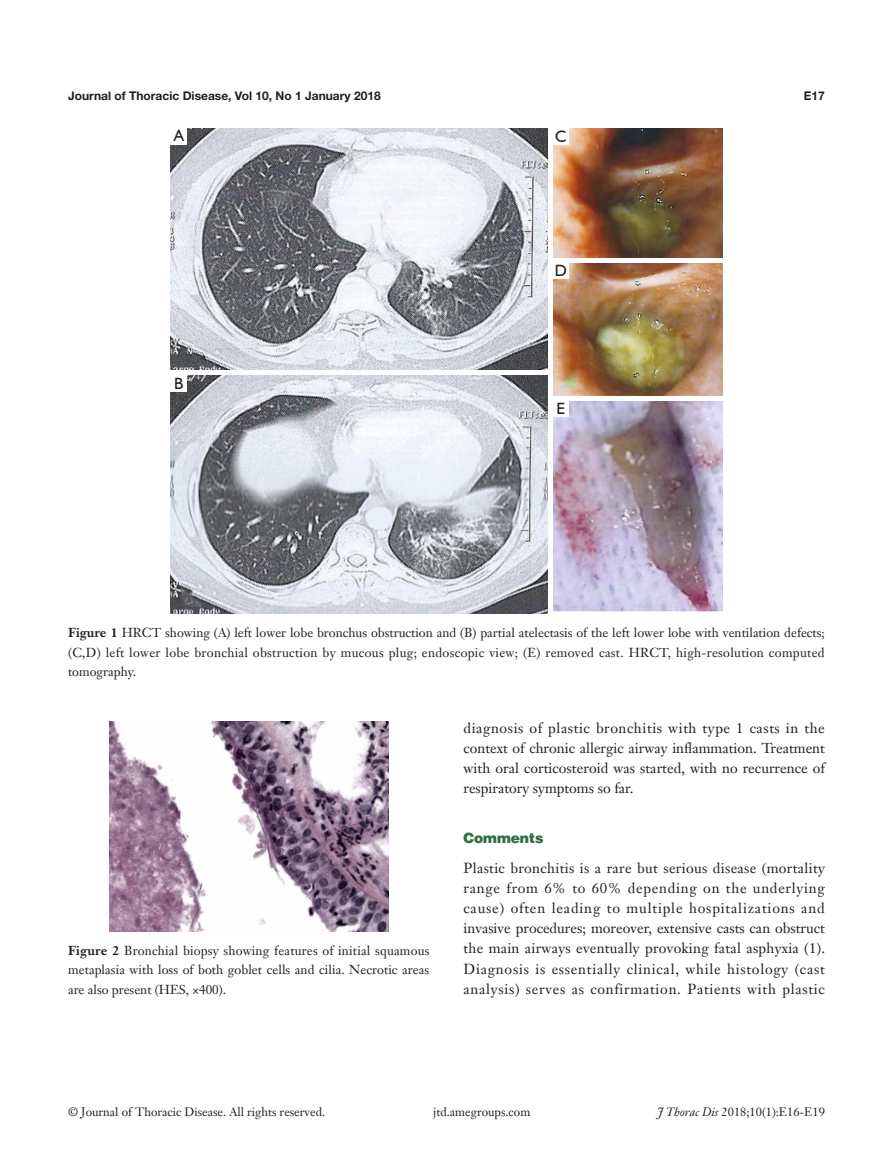
<style>
.page{position:relative;width:893px;height:1170px;background:#fff}
.page>*{position:absolute;margin:0;border:0;box-sizing:border-box;transform-origin:0 0}
.t1{font:16.35px "Humanist 521 BT";color:#231f20}
.t2{font:14.25px/20.1px "Janson Text LT";letter-spacing:.025em;color:#231f20;text-align:justify}
.t3{font:900 14.25px "Helvetica";color:#30703e}
.t4{font:12.75px/19.5px "Janson Text LT";letter-spacing:.005em;color:#231f20;text-align:justify}
.t5{font:12px "Janson Text LT";color:#231f20}
.t6{font:700 12px "Helvetica Neue LT Pro";color:#231f20}
.s1{font-weight:700}
.s2{font-style:italic}
</style>
<div class="page">
<img style="left:170px;top:128px;width:553px;height:485px">
<div style="left:170px;top:370px;width:382px;height:5px;background:#fff"></div>
<hr style="left:552px;top:258px;width:171px;height:4px;background:#fff">
<hr style="left:552px;top:396px;width:171px;height:4px;background:#fff">
<hr style="left:548px;top:128px;width:4px;height:485px;background:#fff">
<div style="left:170px;top:128px;width:17px;height:16px;background:#fff"></div>
<div style="left:170px;top:375px;width:17px;height:16px;background:#fff"></div>
<div style="left:552px;top:128px;width:17px;height:17px;background:#fff"></div>
<div style="left:552px;top:262px;width:17px;height:17px;background:#fff"></div>
<div style="left:552px;top:400px;width:17px;height:17px;background:#fff"></div>
<img style="left:109px;top:721px;width:279px;height:210px">
<p class="t6" style="left:68px;top:88px;width:314px">Journal of Thoracic Disease, Vol 10, No 1 January 2018</p>
<p class="t6" style="left:804px;top:88px;width:23px">E17</p>
<p class="t1" style="left:174px;top:126px;width:12px">A</p>
<p class="t1" style="left:174px;top:373px;width:11px">B</p>
<p class="t1" style="left:555px;top:126px;width:13px">C</p>
<p class="t1" style="left:555px;top:260px;width:14px">D</p>
<p class="t1" style="left:556px;top:398px;width:10px">E</p>
<p class="t4" style="left:68px;top:623px;width:758px"><span class="s1">Figure 1</span> HRCT showing (A) left lower lobe bronchus obstruction and (B) partial atelectasis of the left lower lobe with ventilation defects; (C,D) left lower lobe bronchial obstruction by mucous plug; endoscopic view; (E) removed cast. HRCT, high-resolution computed tomography.</p>
<p class="t4" style="left:68px;top:940px;width:363px"><span class="s1">Figure 2</span> Bronchial biopsy showing features of initial squamous metaplasia with loss of both goblet cells and cilia. Necrotic areas are also present (HES, ×400).</p>
<p class="t2" style="left:463px;top:717px;width:363px">diagnosis of plastic bronchitis with type 1 casts in the context of chronic allergic airway inflammation. Treatment with oral corticosteroid was started, with no recurrence of respiratory symptoms so far.</p>
<p class="t3" style="left:463px;top:828px;width:81px">Comments</p>
<p class="t2" style="left:463px;top:858px;width:363px">Plastic bronchitis is a rare but serious disease (mortality range from 6% to 60% depending on the underlying cause) often leading to multiple hospitalizations and invasive procedures; moreover, extensive casts can obstruct the main airways eventually provoking fatal asphyxia (1).<br>Diagnosis is essentially clinical, while histology (cast analysis) serves as confirmation. Patients with plastic</p>
<p class="t5" style="left:68px;top:1104px;width:259px">© Journal of Thoracic Disease. All rights reserved.</p>
<p class="t5" style="left:433px;top:1104px;width:99px">jtd.amegroups.com</p>
<p class="t5" style="left:657px;top:1104px;width:169px"><span class="s2">J Thorac Dis</span> 2018;10(1):E16-E19</p>
</div>
